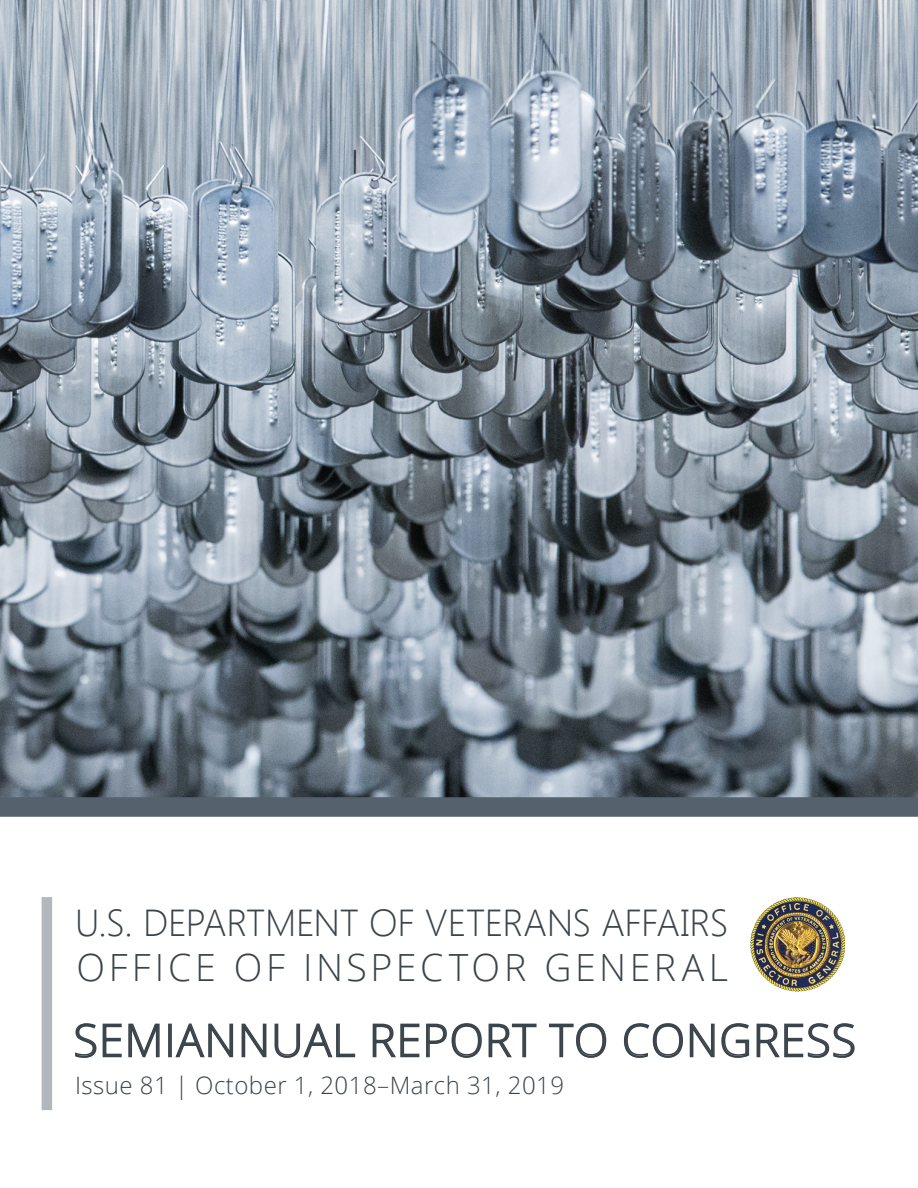
<style>
.page{position:relative;width:918px;height:1188px;background:#fff}
.page>*{position:absolute;margin:0;border:0;box-sizing:border-box;transform-origin:0 0}
.t1{font:300 45px "Open Sans";letter-spacing:.02em;color:#3b444b}
.t2{font:300 37.5px "Segoe UI";letter-spacing:-.01em;color:#3b444b}
.t3{font:300 37.5px "Open Sans";letter-spacing:.1em;color:#3b444b}
.t4{font:300 24px "Open Sans";letter-spacing:.02em;color:#3b444b}
</style>
<div class="page">
<img style="left:0;top:0;width:918px;height:797px">
<div style="left:0;top:797px;width:918px;height:20px;background:#55616d"></div>
<div style="left:42px;top:897px;width:10px;height:213px;background:#b2b7bb"></div>
<svg style="left:75px;top:1023px;width:47px;height:35px"></svg>
<svg style="left:128px;top:1023px;width:32px;height:35px"></svg>
<div style="left:168px;top:1024px;width:4px;height:33px;border:2px solid #3b444b"></div>
<svg style="left:175px;top:1023px;width:59px;height:35px"></svg>
<svg style="left:241px;top:1023px;width:26px;height:35px"></svg>
<svg style="left:274px;top:1023px;width:82px;height:35px"></svg>
<svg style="left:372px;top:1023px;width:165px;height:35px"></svg>
<svg style="left:549px;top:1023px;width:58px;height:35px"></svg>
<svg style="left:623px;top:1023px;width:92px;height:35px"></svg>
<svg style="left:721px;top:1023px;width:29px;height:35px"></svg>
<svg style="left:756px;top:1023px;width:99px;height:35px"></svg>
<img style="left:750px;top:897px;width:95px;height:94px">
<h2 class="t2" style="left:75px;top:897px;width:655px">U.S. DEPARTMENT OF VETERANS AFFAIRS</h2>
<h2 class="t3" style="left:76px;top:942px;width:653px">OFFICE OF INSPECTOR GENERAL</h2>
<h1 class="t1" style="left:73px;top:1009px;width:784px">SEMIANNUAL REPORT TO CONGRESS</h1>
<p class="t4" style="left:75px;top:1069px;width:491px">Issue 81 | October 1, 2018–March 31, 2019</p>
</div>
